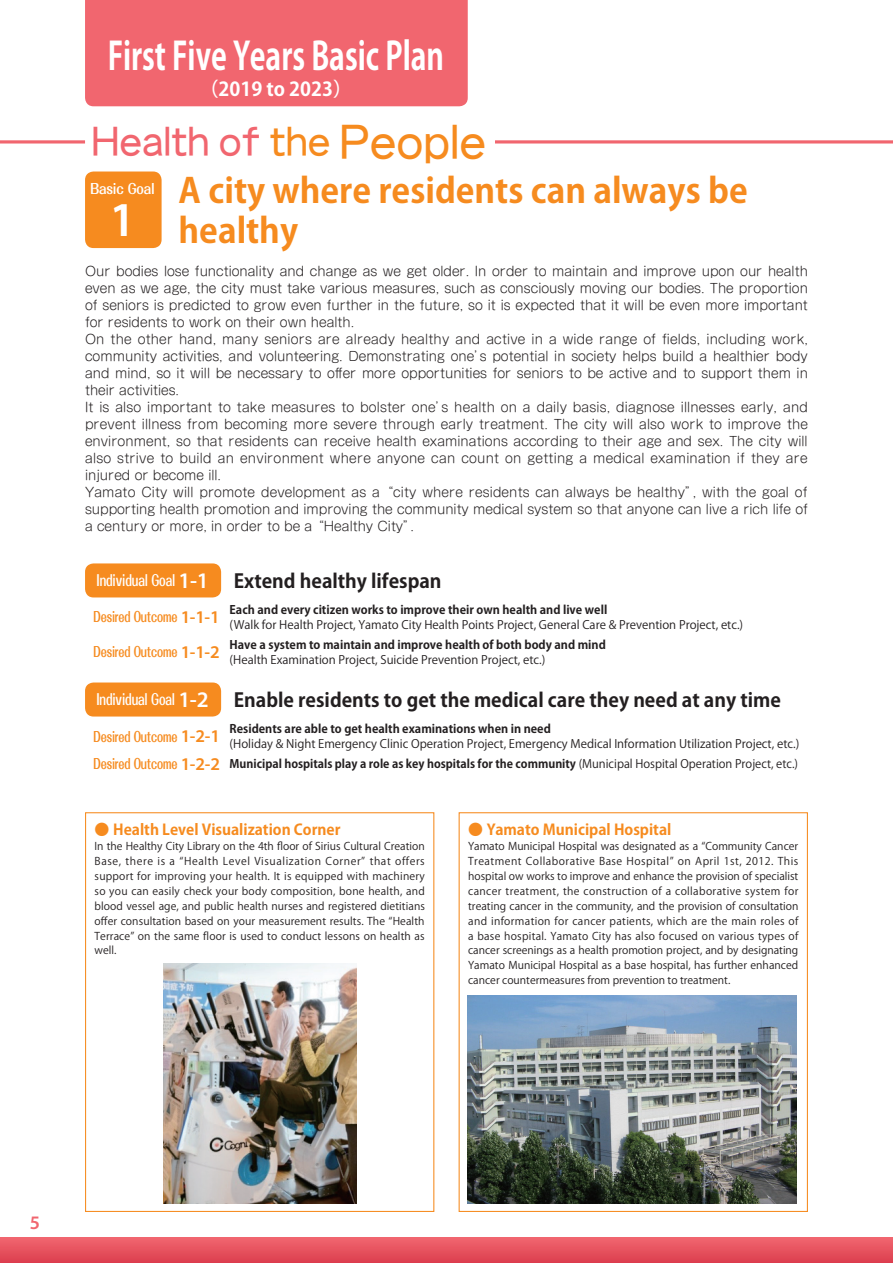
<style>
.page{position:relative;width:893px;height:1263px;background:#fff}
.page>*{position:absolute;margin:0;border:0;box-sizing:border-box;transform-origin:0 0}
.t1{font:600 48.9px "Myriad Pro";color:#fff}
.t2{font:700 38.25px "Koz Go Pr 6 N";color:#fff;scale:.75 1}
.t3{font:700 38.25px "Koz Go Pr 6 N";color:#fff}
.t4{font:36.15px "NIS WINKS L4 S4 83 pv RKSJ H";color:#f1666f}
.t5{font:700 34.05px/40.3px "Koz Go Pr 6 N";color:#f68b1f}
.t6{font:700 19.2px "Koz Go Pr 6 N";color:#231f20}
.t7{font:700 19.2px "Koz Go Pr 6 N";color:#fff}
.t8{font:600 19.2px "Myriad Pro";color:#f1666f}
.t9{font:700 14.85px "Koz Go Pr 6 N";color:#f68b1f}
.t10{font:700 13.8px "Folk Pro";letter-spacing:-.01em;color:#f68b1f;scale:.7 1}
.t11{font:700 13.8px "Folk Pro";letter-spacing:-.01em;color:#fff;scale:.85 1}
.t12{font:300 12.75px/17px "Shin M Go Pro";color:#231f20}
.t13{font:11.7px/20.2px "Koz Go Pr 6 N";color:#231f20;text-align:right}
.t14{font:700 11.7px "Koz Go Pr 6 N";color:#231f20}
.t15{font:10.65px/14.9px "Koz Go Pr 6 N";color:#231f20;text-align:justify}
.s1{color:#f68b1f}
.s2{font-size:42.45px;color:#f68b1f}
.s3{font-family:"Folk Pro";font-size:14.85px;color:#fff}
.s4{font-family:"Myriad Pro";font-weight:600;font-size:22.35px;color:#fff}
.s5{font-family:"Myriad Pro";font-weight:600;font-size:18px}
.s6{font-family:"Folk Pro";font-weight:700;font-size:13.8px;color:#f68b1f}
.s7{font-family:"Myriad Pro";font-weight:600;font-size:18px;color:#f68b1f}
.s8{font-weight:700}
</style>
<div class="page">
<div style="left:0;top:1237px;width:893px;height:26px;background:linear-gradient(to bottom,#f16770,#dc404f)"></div>
<div style="left:85px;top:0;width:383px;height:106px;background:#f1666f"></div>
<div style="left:85px;top:171px;width:77px;height:77px;background:#f68b1f;border-radius:9px"></div>
<div style="left:85px;top:563px;width:136px;height:34px;background:#f68b1f;border-radius:9px"></div>
<div style="left:85px;top:682px;width:136px;height:34px;background:#f68b1f;border-radius:9px"></div>
<div style="left:459px;top:812px;width:349px;height:400px;border:1px solid #f68b1f"></div>
<div style="left:85px;top:812px;width:349px;height:400px;border:1px solid #f68b1f"></div>
<svg style="left:495px;top:140px;width:398px;height:4px;background:#f3848b"></svg>
<svg style="left:0;top:140px;width:85px;height:4px"></svg>
<img style="left:468px;top:995px;width:328px;height:208px">
<img style="left:163px;top:963px;width:193px;height:240px">
<h2 class="t3" style="left:128px;top:28px;width:231px">前期基本計画</h2>
<h3 class="t7" style="left:199px;top:78px;width:154px">（2019 to 2023）</h3>
<h2 class="t2" style="left:108px;top:34px;width:450px">First Five Years Basic Plan</h2>
<h3 class="t4" style="left:91px;top:124px;width:396px">Health of <span class="s1">the</span> <span class="s2">People</span></h3>
<h3 class="t5" style="left:179px;top:171px;width:571px">A city where residents can always be healthy</h3>
<p class="t11" style="left:90px;top:177px;width:77px">Basic Goal</p>
<h1 class="t1" style="left:110px;top:188px;width:28px">1</h1>
<p class="t12" style="left:85px;top:261px;width:724px">Our bodies lose functionality and change as we get older. In order to maintain and improve upon our health even as we age, the city must take various measures, such as consciously moving our bodies. The proportion of seniors is predicted to grow even further in the future, so it is expected that it will be even more important for residents to work on their own health.<br>On the other hand, many seniors are already healthy and active in a wide range of fields, including work, community activities, and volunteering. Demonstrating one’s potential in society helps build a healthier body and mind, so it will be necessary to offer more opportunities for seniors to be active and to support them in their activities.<br>It is also important to take measures to bolster one’s health on a daily basis, diagnose illnesses early, and prevent illness from becoming more severe through early treatment. The city will also work to improve the environment, so that residents can receive health examinations according to their age and sex. The city will also strive to build an environment where anyone can count on getting a medical examination if they are injured or become ill.<br>Yamato City will promote development as a “city where residents can always be healthy”, with the goal of supporting health promotion and improving the community medical system so that anyone can live a rich life of a century or more, in order to be a “Healthy City”.</p>
<h3 class="t6" style="left:97px;top:570px;width:346px"><span class="s3">Individual Goal</span> <span class="s4">1-1</span> Extend healthy lifespan</h3>
<p class="t10" style="left:93px;top:605px;width:182px">Desired Outcome <span class="s5">1-1-1</span></p>
<p class="t10" style="left:93px;top:640px;width:182px">Desired Outcome <span class="s5">1-1-2</span></p>
<p class="t14" style="left:230px;top:603px;width:379px">Each and every citizen works to improve their own health and live well</p>
<p class="t13" style="left:230px;top:615px;width:515px">(Walk for Health Project, Yamato City Health Points Project, General Care &amp; Prevention Project, etc.)</p>
<p class="t14" style="left:230px;top:638px;width:378px">Have a system to maintain and improve health of both body and mind</p>
<p class="t13" style="left:230px;top:650px;width:317px">(Health Examination Project, Suicide Prevention Project, etc.)</p>
<h3 class="t6" style="left:96px;top:689px;width:686px"><span class="s3">Individual Goal</span> <span class="s4">1-2</span> Enable residents to get the medical care they need at any time</h3>
<p class="t14" style="left:230px;top:722px;width:323px">Residents are able to get health examinations when in need</p>
<p class="t13" style="left:93px;top:734px;width:707px">(Holiday &amp; Night Emergency Clinic Operation Project, Emergency Medical Information Utilization Project, etc.)<br><span class="s6">Desired Outcome</span> <span class="s7">1-2-2</span> <span class="s8">Municipal hospitals play a role as key hospitals for the community</span> (Municipal Hospital Operation Project, etc.)</p>
<p class="t10" style="left:93px;top:724px;width:182px">Desired Outcome <span class="s5">1-2-1</span></p>
<p class="t9" style="left:95px;top:821px;width:247px">● Health Level Visualization Corner</p>
<p class="t15" style="left:95px;top:839px;width:332px">In the Healthy City Library on the 4th floor of Sirius Cultural Creation Base, there is a “Health Level Visualization Corner” that offers support for improving your health. It is equipped with machinery so you can easily check your body composition, bone health, and blood vessel age, and public health nurses and registered dietitians offer consultation based on your measurement results. The “Health Terrace” on the same floor is used to conduct lessons on health as well.</p>
<p class="t9" style="left:468px;top:821px;width:205px">● Yamato Municipal Hospital</p>
<p class="t15" style="left:468px;top:839px;width:332px">Yamato Municipal Hospital was designated as a “Community Cancer Treatment Collaborative Base Hospital” on April 1st, 2012. This hospital ow works to improve and enhance the provision of specialist cancer treatment, the construction of a collaborative system for treating cancer in the community, and the provision of consultation and information for cancer patients, which are the main roles of a base hospital. Yamato City has also focused on various types of cancer screenings as a health promotion project, and by designating Yamato Municipal Hospital as a base hospital, has further enhanced cancer countermeasures from prevention to treatment.</p>
<h3 class="t8" style="left:30px;top:1210px;width:12px">5</h3>
</div>
